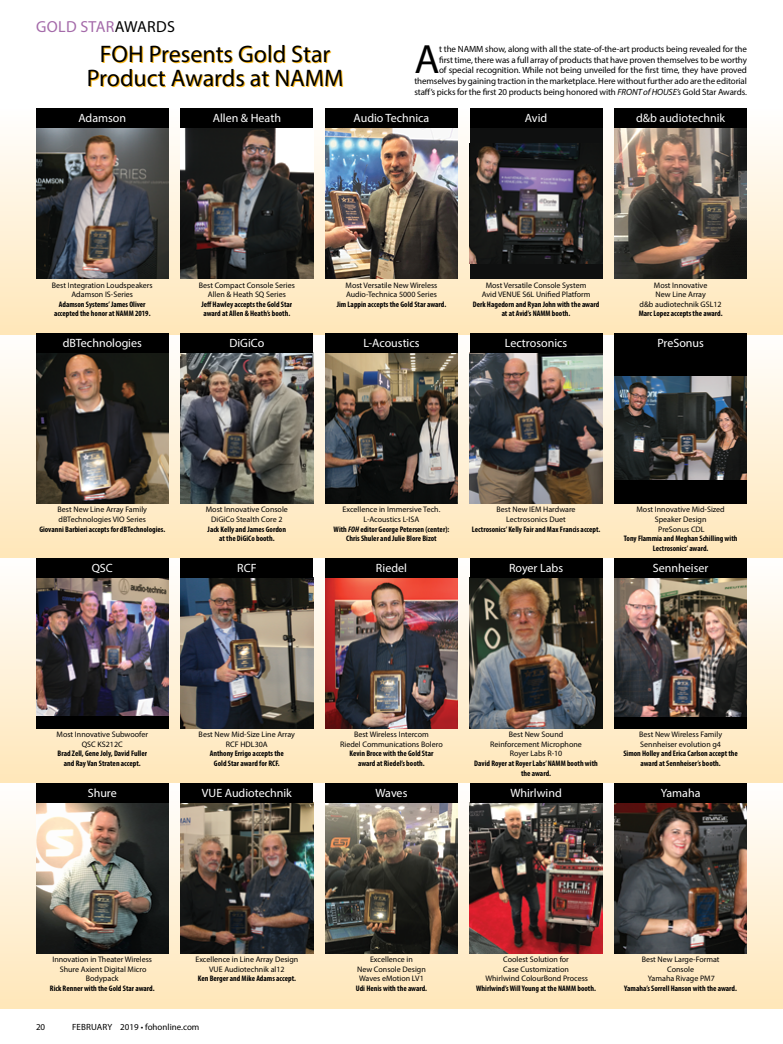
<style>
.page{position:relative;width:783px;height:1044px;background:#fff}
.page>*{position:absolute;margin:0;border:0;box-sizing:border-box;transform-origin:0 0}
.t1{font:41px "Myriad Pro";color:#000}
.t2{font:24px/24px "Myriad Pro";color:#000;text-align:center}
.t3{font:16px "Myriad Pro";letter-spacing:.02em;color:#a46aa9}
.t4{font:12px "Myriad Pro";color:#fff}
.t5{font:9px/10.8px "Myriad Pro";letter-spacing:-.01em;color:#000;text-align:right}
.t6{font:700 condensed 8px/9.6px "Myriad Pro";color:#000;text-align:center}
.t7{font:8px/9.6px "Myriad Pro";color:#000;text-align:center}
.s1{color:#000}
.s2{font-style:italic}
.s3{font-weight:400;font-stretch:normal}
</style>
<div class="page">
<svg style="left:0;top:783px;width:783px;height:226px;fill:#ffeac4"></svg>
<div style="left:0;top:557px;width:783px;height:226px;background:linear-gradient(to bottom,#f6f5f5,#fee6b8)"></div>
<div style="left:0;top:332px;width:783px;height:225px;background:linear-gradient(to bottom,#f8f7f5,#fee6ba)"></div>
<div style="left:0;top:109px;width:783px;height:225px;background:linear-gradient(to bottom,#f6f6f6,#fde5b7)"></div>
<img style="left:36px;top:128px;width:133px;height:151px">
<img style="left:36px;top:353px;width:133px;height:151px">
<div style="left:36px;top:578px;width:133px;height:150px;background:#000"></div>
<img style="left:36px;top:578px;width:133px;height:137px">
<img style="left:36px;top:802px;width:133px;height:151px">
<img style="left:181px;top:128px;width:132px;height:151px">
<img style="left:181px;top:353px;width:132px;height:151px">
<img style="left:181px;top:578px;width:132px;height:150px">
<img style="left:181px;top:802px;width:132px;height:151px">
<img style="left:325px;top:128px;width:133px;height:151px">
<img style="left:325px;top:353px;width:133px;height:150px">
<img style="left:325px;top:578px;width:133px;height:150px">
<img style="left:325px;top:802px;width:133px;height:151px">
<div style="left:470px;top:128px;width:132px;height:151px;background:#0f1010"></div>
<img style="left:470px;top:144px;width:132px;height:119px">
<img style="left:470px;top:353px;width:132px;height:151px">
<img style="left:470px;top:578px;width:132px;height:150px">
<img style="left:470px;top:802px;width:132px;height:151px">
<img style="left:614px;top:128px;width:133px;height:151px">
<div style="left:614px;top:353px;width:133px;height:151px;background:#000"></div>
<img style="left:614px;top:377px;width:133px;height:103px">
<div style="left:614px;top:578px;width:133px;height:150px;background:#000"></div>
<img style="left:614px;top:578px;width:133px;height:138px">
<img style="left:614px;top:802px;width:133px;height:151px">
<div style="left:36px;top:109px;width:133px;height:19px;background:#000"></div>
<div style="left:36px;top:334px;width:133px;height:19px;background:#000"></div>
<div style="left:36px;top:558px;width:133px;height:20px;background:#000"></div>
<div style="left:36px;top:783px;width:133px;height:19px;background:#000"></div>
<div style="left:181px;top:109px;width:132px;height:19px;background:#000"></div>
<div style="left:181px;top:334px;width:132px;height:19px;background:#000"></div>
<div style="left:181px;top:558px;width:132px;height:20px;background:#000"></div>
<div style="left:181px;top:783px;width:132px;height:19px;background:#000"></div>
<div style="left:325px;top:109px;width:133px;height:19px;background:#000"></div>
<div style="left:325px;top:334px;width:133px;height:19px;background:#000"></div>
<div style="left:325px;top:558px;width:133px;height:20px;background:#000"></div>
<div style="left:325px;top:783px;width:133px;height:19px;background:#000"></div>
<div style="left:470px;top:109px;width:132px;height:19px;background:#000"></div>
<div style="left:470px;top:334px;width:132px;height:19px;background:#000"></div>
<div style="left:470px;top:558px;width:132px;height:20px;background:#000"></div>
<div style="left:470px;top:783px;width:132px;height:19px;background:#000"></div>
<div style="left:614px;top:109px;width:133px;height:19px;background:#000"></div>
<div style="left:614px;top:334px;width:133px;height:19px;background:#000"></div>
<div style="left:614px;top:558px;width:133px;height:20px;background:#000"></div>
<div style="left:614px;top:783px;width:133px;height:19px;background:#000"></div>
<h3 class="t3" style="left:36px;top:17px;width:140px">GOLD STAR<span class="s1">AWARDS</span></h3>
<h2 class="t2" style="left:87px;top:42px;width:258px">FOH Presents Gold Star<br>Product Awards at NAMM</h2>
<p class="t5" style="left:414px;top:43px;width:334px">t the NAMM show, along with all the state-of-the-art products being revealed for the<br>first time, there was a full array of products that have proven themselves to be worthy<br>of special recognition. While not being unveiled for the first time, they have proved themselves by gaining traction in the marketplace. Here without further ado are the editorial staff’s picks for the first 20 products being honored with <span class="s2">FRONT of HOUSE’s</span> Gold Star Awards.</p>
<h1 class="t1" style="left:414px;top:34px;width:27px">A</h1>
<h3 class="t4" style="left:78px;top:111px;width:49px">Adamson</h3>
<h3 class="t4" style="left:213px;top:111px;width:70px">Allen &amp; Heath</h3>
<h3 class="t4" style="left:354px;top:111px;width:77px">Audio Technica</h3>
<h3 class="t4" style="left:525px;top:111px;width:24px">Avid</h3>
<h3 class="t4" style="left:636px;top:111px;width:91px">d&amp;b audiotechnik</h3>
<p class="t7" style="left:52px;top:280px;width:102px">Best Integration Loudspeakers<br>Adamson IS-Series</p>
<p class="t6" style="left:54px;top:299px;width:98px">Adamson Systems’ James Oliver accepted the honor at NAMM 2019.</p>
<h3 class="t4" style="left:63px;top:336px;width:81px">dBTechnologies</h3>
<p class="t7" style="left:199px;top:280px;width:98px">Best Compact Console Series<br>Allen &amp; Heath SQ Series</p>
<p class="t6" style="left:201px;top:299px;width:92px;text-align:left">Jeff Hawley accepts the Gold Star award at Allen &amp; Heath’s booth.</p>
<h3 class="t4" style="left:230px;top:336px;width:36px">DiGiCo</h3>
<p class="t7" style="left:346px;top:280px;width:93px;text-align:left">Most Versatile New Wireless<br>Audio-Technica 5000 Series</p>
<p class="t6" style="left:337px;top:299px;width:111px">Jim Lappin accepts the Gold Star award.</p>
<h3 class="t4" style="left:363px;top:336px;width:58px">L-Acoustics</h3>
<p class="t7" style="left:482px;top:280px;width:110px">Most Versatile Console System<br>Avid VENUE S6L Unified Platform</p>
<p class="t6" style="left:473px;top:299px;width:128px">Derk Hagedorn and Ryan John with the award at at Avid’s NAMM booth.</p>
<h3 class="t4" style="left:505px;top:336px;width:64px">Lectrosonics</h3>
<p class="t7" style="left:640px;top:280px;width:84px">Most Innovative<br>New Line Array<br>d&amp;b audiotechnik GSL12</p>
<p class="t6" style="left:639px;top:309px;width:85px">Marc Lopez accepts the award.</p>
<h3 class="t4" style="left:657px;top:336px;width:48px">PreSonus</h3>
<p class="t7" style="left:58px;top:505px;width:91px;text-align:left">Best New Line Array Family dBTechnologies VIO Series</p>
<p class="t6" style="left:39px;top:524px;width:127px">Giovanni Barbieri accepts for dBTechnologies.</p>
<h3 class="t4" style="left:92px;top:560px;width:23px">QSC</h3>
<p class="t7" style="left:206px;top:505px;width:84px">Most Innovative Console<br>DiGiCo Stealth Core 2</p>
<p class="t6" style="left:208px;top:524px;width:80px">Jack Kelly and James Gordon at the DiGiCo booth.</p>
<h3 class="t4" style="left:237px;top:560px;width:21px">RCF</h3>
<p class="t6" style="left:334px;top:505px;width:117px"><span class="s3">Excellence in Immersive Tech.<br>L-Acoustics L-ISA<br></span>With <span class="s2">FOH</span> editor George Petersen (center):<br>Chris Shuler and Julie Blore Bizot</p>
<h3 class="t4" style="left:376px;top:560px;width:33px">Riedel</h3>
<p class="t7" style="left:497px;top:505px;width:81px">Best New IEM Hardware<br>Lectrosonics Duet</p>
<p class="t6" style="left:472px;top:524px;width:130px">Lectrosonics’ Kelly Fair and Max Francis accept.</p>
<h3 class="t4" style="left:509px;top:560px;width:56px">Royer Labs</h3>
<p class="t7" style="left:637px;top:505px;width:90px">Most Innovative Mid-Sized<br>Speaker Design<br>PreSonus CDL</p>
<p class="t6" style="left:624px;top:534px;width:115px">Tony Flammia and Meghan Schilling with<br>Lectrosonics’ award.</p>
<h3 class="t4" style="left:653px;top:560px;width:57px">Sennheiser</h3>
<p class="t7" style="left:57px;top:730px;width:93px">Most Innovative Subwoofer<br>QSC KS212C</p>
<p class="t6" style="left:58px;top:749px;width:91px">Brad Zell, Gene Joly, David Fuller and Ray Van Straten accept.</p>
<h3 class="t4" style="left:88px;top:785px;width:31px">Shure</h3>
<p class="t7" style="left:199px;top:730px;width:98px">Best New Mid-Size Line Array<br>RCF HDL30A</p>
<p class="t6" style="left:210px;top:749px;width:76px">Anthony Errigo accepts the<br>Gold Star award for RCF.</p>
<h3 class="t4" style="left:202px;top:785px;width:91px">VUE Audiotechnik</h3>
<p class="t7" style="left:340px;top:730px;width:104px">Best Wireless Intercom<br>Riedel Communications Bolero</p>
<p class="t6" style="left:350px;top:749px;width:85px">Kevin Broce with the Gold Star award at Riedel’s booth.</p>
<h3 class="t4" style="left:376px;top:785px;width:33px">Waves</h3>
<p class="t7" style="left:490px;top:730px;width:93px">Best New Sound<br>Reinforcement Microphone<br>Royer Labs R-10</p>
<p class="t6" style="left:474px;top:758px;width:125px">David Royer at Royer Labs’ NAMM booth with the award.</p>
<h3 class="t4" style="left:510px;top:785px;width:53px">Whirlwind</h3>
<p class="t7" style="left:639px;top:730px;width:85px;text-align:left">Best New Wireless Family<br>Sennheiser evolution g4</p>
<p class="t6" style="left:623px;top:749px;width:116px">Simon Holley and Erica Carlson accept the award at Sennheiser’s booth.</p>
<h3 class="t4" style="left:661px;top:785px;width:41px">Yamaha</h3>
<p class="t7" style="left:52px;top:954px;width:101px">Innovation in Theater Wireless<br>Shure Axient Digital Micro<br>Bodypack</p>
<p class="t6" style="left:50px;top:983px;width:106px">Rick Renner with the Gold Star award.</p>
<p class="t7" style="left:195px;top:954px;width:104px">Excellence in Line Array Design<br>VUE Audiotechnik al12</p>
<p class="t6" style="left:198px;top:974px;width:100px">Ken Berger and Mike Adams accept.</p>
<p class="t5" style="left:36px;top:1021px;width:11px">20</p>
<p class="t5" style="left:72px;top:1021px;width:129px">FEBRUARY 2019 • fohonline.com</p>
<p class="t7" style="left:357px;top:954px;width:70px">Excellence in<br>New Console Design<br>Waves eMotion LV1</p>
<p class="t6" style="left:356px;top:983px;width:73px">Udi Henis with the award.</p>
<p class="t7" style="left:485px;top:954px;width:104px">Coolest Solution for<br>Case Customization<br>Whirlwind ColourBond Process</p>
<p class="t6" style="left:476px;top:983px;width:121px">Whirlwind’s Will Young at the NAMM booth.</p>
<p class="t7" style="left:642px;top:954px;width:79px">Best New Large-Format<br>Console<br>Yamaha Rivage PM7</p>
<p class="t6" style="left:624px;top:983px;width:114px">Yamaha’s Sorrell Hanson with the award.</p>
</div>
